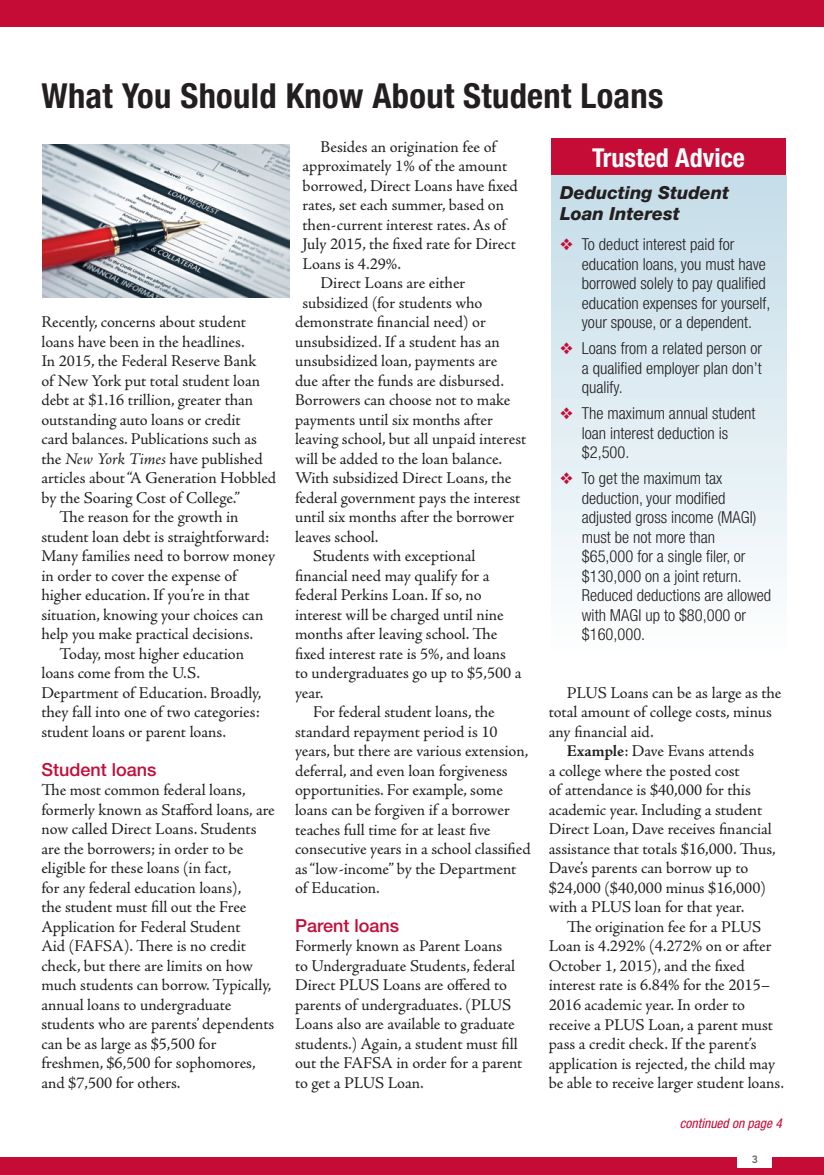
<style>
.page{position:relative;width:824px;height:1175px;background:#fff}
.page>*{position:absolute;margin:0;border:0;box-sizing:border-box;transform-origin:0 0}
.t1{font:700 condensed 34.5px "Helvetica Neue";letter-spacing:.01em;color:#231f20}
.t2{font:700 condensed 26.1px "Helvetica Neue";color:#fff}
.t3{font:italic 800 18px/21px "Helvetica Neue";color:#231f20}
.t4{font:500 18px "Helvetica Neue";color:#c40c37}
.t5{font:16.5px/19.5px "Adobe Jenson Pro";letter-spacing:-.005em;color:#231f20}
.t6{font:300 condensed 16.5px/19.5px "Helvetica Neue";color:#231f20}
.t7{font:italic condensed 13.5px "Helvetica Neue";color:#c40c37}
.t8{font:800 10.5px "Avenir";color:#636366}
.s1{font-style:italic}
.s2{color:#c40c37}
.s3{font-weight:700}
</style>
<div class="page">
<div style="left:0;top:0;width:824px;height:27px;background:#c40c37"></div>
<div style="left:0;top:1156px;width:824px;height:18px;background:#c40c37"></div>
<div style="left:737px;top:1149px;width:35px;height:19px;background:#fff"></div>
<div style="left:551px;top:138px;width:235px;height:38px;background:#c40c37"></div>
<div style="left:551px;top:176px;width:235px;height:478px;background:linear-gradient(to bottom,#c4dde9,#fdfefe)"></div>
<img style="left:42px;top:144px;width:247px;height:154px">
<h1 class="t1" style="left:41px;top:75px;width:623px">What You Should Know About Student Loans</h1>
<p class="t5" style="left:41px;top:312px;width:206px">Recently, concerns about student</p>
<p class="t5" style="left:41px;top:332px;width:205px">loans have been in the headlines.</p>
<p class="t5" style="left:41px;top:351px;width:216px">In 2015, the Federal Reserve Bank</p>
<p class="t5" style="left:41px;top:371px;width:220px">of New York put total student loan</p>
<p class="t5" style="left:41px;top:390px;width:213px">debt at $1.16 trillion, greater than</p>
<p class="t5" style="left:41px;top:410px;width:201px">outstanding auto loans or credit</p>
<p class="t5" style="left:41px;top:429px;width:217px">card balances. Publications such as</p>
<p class="t5" style="left:41px;top:449px;width:223px">the <span class="s1">New York Times</span> have published</p>
<p class="t5" style="left:41px;top:468px;width:236px">articles about “A Generation Hobbled</p>
<p class="t5" style="left:41px;top:488px;width:200px">by the Soaring Cost of College.”</p>
<p class="t5" style="left:59px;top:507px;width:181px">The reason for the growth in</p>
<p class="t5" style="left:41px;top:527px;width:229px">student loan debt is straightforward:</p>
<p class="t5" style="left:41px;top:546px;width:235px">Many families need to borrow money</p>
<p class="t5" style="left:41px;top:566px;width:197px">in order to cover the expense of</p>
<p class="t5" style="left:41px;top:585px;width:210px">higher education. If you’re in that</p>
<p class="t5" style="left:41px;top:605px;width:223px">situation, knowing your choices can</p>
<p class="t5" style="left:41px;top:624px;width:213px">help you make practical decisions.</p>
<p class="t5" style="left:59px;top:644px;width:186px">Today, most higher education</p>
<p class="t5" style="left:41px;top:663px;width:160px">loans come from the U.S.</p>
<p class="t5" style="left:41px;top:683px;width:221px">Department of Education. Broadly,</p>
<p class="t5" style="left:41px;top:702px;width:220px">they fall into one of two categories:</p>
<p class="t5" style="left:41px;top:722px;width:186px">student loans or parent loans.</p>
<p class="t4" style="left:41px;top:758px;width:117px">Student loans</p>
<p class="t5" style="left:41px;top:780px;width:235px">The most common federal loans, formerly known as Stafford loans, are now called Direct Loans. Students are the borrowers; in order to be eligible for these loans (in fact,<br>for any federal education loans),<br>the student must fill out the Free<br>Application for Federal Student<br>Aid (FAFSA). There is no credit check, but there are limits on how much students can borrow. Typically, annual loans to undergraduate students who are parents’ dependents can be as large as $5,500 for freshmen, $6,500 for sophomores, and $7,500 for others.</p>
<p class="t5" style="left:320px;top:137px;width:177px">Besides an origination fee of</p>
<p class="t5" style="left:302px;top:156px;width:206px">approximately 1% of the amount</p>
<p class="t5" style="left:302px;top:176px;width:217px">borrowed, Direct Loans have fixed</p>
<p class="t5" style="left:302px;top:195px;width:203px">rates, set each summer, based on</p>
<p class="t5" style="left:302px;top:215px;width:205px">then-current interest rates. As of</p>
<p class="t5" style="left:302px;top:234px;width:215px">July 2015, the fixed rate for Direct</p>
<p class="t5" style="left:302px;top:254px;width:100px">Loans is 4.29%.</p>
<p class="t5" style="left:320px;top:273px;width:146px">Direct Loans are either</p>
<p class="t5" style="left:302px;top:293px;width:181px">subsidized (for students who</p>
<p class="t5" style="left:295px;top:312px;width:192px">demonstrate financial need) or</p>
<p class="t5" style="left:295px;top:332px;width:206px">unsubsidized. If a student has an</p>
<p class="t5" style="left:295px;top:351px;width:204px">unsubsidized loan, payments are</p>
<p class="t5" style="left:295px;top:371px;width:210px">due after the funds are disbursed.</p>
<p class="t5" style="left:295px;top:390px;width:217px">Borrowers can choose not to make</p>
<p class="t5" style="left:295px;top:410px;width:199px">payments until six months after</p>
<p class="t5" style="left:295px;top:429px;width:233px">leaving school, but all unpaid interest</p>
<p class="t5" style="left:295px;top:449px;width:208px">will be added to the loan balance.</p>
<p class="t5" style="left:295px;top:468px;width:218px">With subsidized Direct Loans, the</p>
<p class="t5" style="left:295px;top:488px;width:227px">federal government pays the interest</p>
<p class="t5" style="left:295px;top:507px;width:221px">until six months after the borrower</p>
<p class="t5" style="left:295px;top:527px;width:85px">leaves school.</p>
<p class="t5" style="left:313px;top:547px;width:164px">Students with exceptional</p>
<p class="t5" style="left:295px;top:566px;width:196px">financial need may qualify for a</p>
<p class="t5" style="left:295px;top:586px;width:188px">federal Perkins Loan. If so, no</p>
<p class="t5" style="left:295px;top:605px;width:210px">interest will be charged until nine</p>
<p class="t5" style="left:295px;top:625px;width:204px">months after leaving school. The</p>
<p class="t5" style="left:295px;top:644px;width:212px">fixed interest rate is 5%, and loans</p>
<p class="t5" style="left:295px;top:664px;width:228px">to undergraduates go up to $5,500 a</p>
<p class="t5" style="left:295px;top:683px;width:30px">year.</p>
<p class="t5" style="left:313px;top:703px;width:183px">For federal student loans, the</p>
<p class="t5" style="left:295px;top:722px;width:204px">standard repayment period is 10</p>
<p class="t5" style="left:295px;top:742px;width:235px">years, but there are various extension,</p>
<p class="t5" style="left:295px;top:761px;width:214px">deferral, and even loan forgiveness</p>
<p class="t5" style="left:295px;top:781px;width:209px">opportunities. For example, some</p>
<p class="t5" style="left:295px;top:800px;width:216px">loans can be forgiven if a borrower</p>
<p class="t5" style="left:295px;top:820px;width:197px">teaches full time for at least five</p>
<p class="t5" style="left:295px;top:839px;width:237px">consecutive years in a school classified</p>
<p class="t5" style="left:295px;top:859px;width:223px">as “low-income” by the Department</p>
<p class="t5" style="left:295px;top:878px;width:86px">of Education.</p>
<p class="t4" style="left:295px;top:914px;width:106px">Parent loans</p>
<p class="t5" style="left:295px;top:936px;width:229px">Formerly known as Parent Loans<br>to Undergraduate Students, federal<br>Direct PLUS Loans are offered to parents of undergraduates. (PLUS<br>Loans also are available to graduate students.) Again, a student must fill out the FAFSA in order for a parent to get a PLUS Loan.</p>
<h2 class="t2" style="left:592px;top:142px;width:154px">Trusted Advice</h2>
<p class="t3" style="left:560px;top:182px;width:171px">Deducting Student<br>Loan Interest</p>
<p class="t6" style="left:582px;top:234px;width:190px;text-indent:-22px"><span class="s2">❖</span> To deduct interest paid for education loans, you must have borrowed solely to pay qualified education expenses for yourself, your spouse, or a dependent.</p>
<p class="t6" style="left:582px;top:338px;width:181px;text-align:justify;text-indent:-22px"><span class="s2">❖</span> Loans from a related person or a qualified employer plan don’t qualify.</p>
<p class="t6" style="left:582px;top:403px;width:175px;text-indent:-22px"><span class="s2">❖</span> The maximum annual student loan interest deduction is $2,500.</p>
<p class="t6" style="left:582px;top:468px;width:191px;text-indent:-22px"><span class="s2">❖</span> To get the maximum tax deduction, your modified adjusted gross income (MAGI) must be not more than<br>$65,000 for a single filer, or $130,000 on a joint return.<br>Reduced deductions are allowed with MAGI up to $80,000 or $160,000.</p>
<p class="t5" style="left:566px;top:683px;width:216px">PLUS Loans can be as large as the</p>
<p class="t5" style="left:548px;top:702px;width:225px">total amount of college costs, minus</p>
<p class="t5" style="left:548px;top:722px;width:107px">any financial aid.</p>
<p class="t5" style="left:566px;top:741px;width:189px"><span class="s3">Example</span>: Dave Evans attends</p>
<p class="t5" style="left:548px;top:761px;width:192px">a college where the posted cost</p>
<p class="t5" style="left:548px;top:780px;width:204px">of attendance is $40,000 for this</p>
<p class="t5" style="left:548px;top:800px;width:215px">academic year. Including a student</p>
<p class="t5" style="left:548px;top:819px;width:225px">Direct Loan, Dave receives financial</p>
<p class="t5" style="left:548px;top:839px;width:228px">assistance that totals $16,000. Thus,</p>
<p class="t5" style="left:548px;top:858px;width:201px">Dave’s parents can borrow up to</p>
<p class="t5" style="left:548px;top:878px;width:219px">$24,000 ($40,000 minus $16,000)</p>
<p class="t5" style="left:548px;top:897px;width:197px">with a PLUS loan for that year.</p>
<p class="t5" style="left:566px;top:917px;width:196px">The origination fee for a PLUS</p>
<p class="t5" style="left:548px;top:936px;width:224px">Loan is 4.292% (4.272% on or after</p>
<p class="t5" style="left:548px;top:956px;width:197px">October 1, 2015), and the fixed</p>
<p class="t5" style="left:548px;top:975px;width:223px">interest rate is 6.84% for the 2015–</p>
<p class="t5" style="left:548px;top:995px;width:198px">2016 academic year. In order to</p>
<p class="t5" style="left:548px;top:1014px;width:226px">receive a PLUS Loan, a parent must</p>
<p class="t5" style="left:548px;top:1034px;width:209px">pass a credit check. If the parent’s</p>
<p class="t5" style="left:548px;top:1053px;width:228px">application is rejected, the child may</p>
<p class="t5" style="left:548px;top:1073px;width:237px">be able to receive larger student loans.</p>
<p class="t7" style="left:679px;top:1115px;width:104px">continued on page 4</p>
<p class="t8" style="left:751px;top:1152px;width:8px">3</p>
</div>
